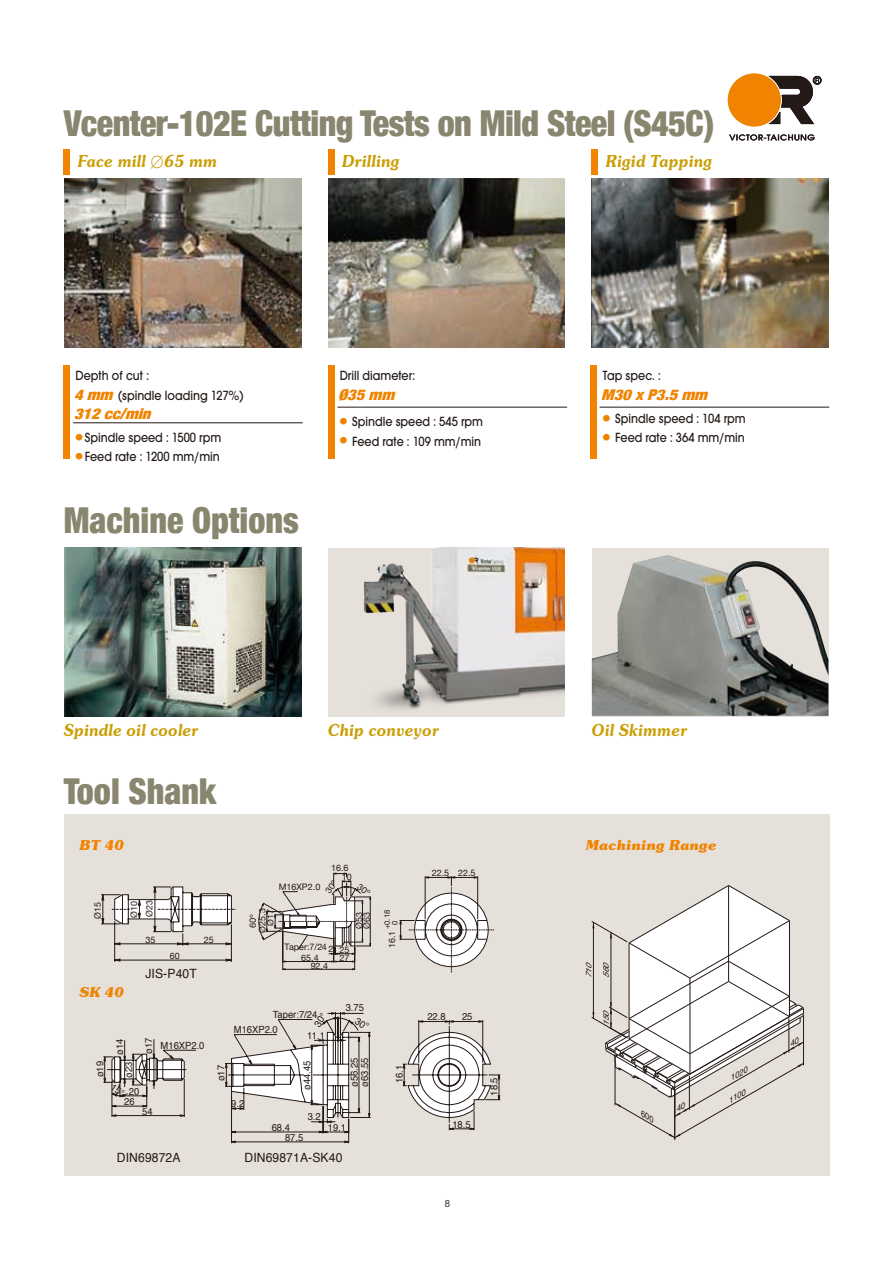
<style>
.page{position:relative;width:893px;height:1263px;background:#fff}
.page>*{position:absolute;margin:0;border:0;box-sizing:border-box;transform-origin:0 0}
.t1{font:900 condensed 35.7px "Helvetica Neue";letter-spacing:-.015em;color:#898670;scale:.95 1}
.t2{font:italic 600 18px "Souvenir Itc T";letter-spacing:.025em;color:#ca9e04;scale:.9 1}
.t3{font:italic 900 condensed 14.85px "Helvetica Neue";color:#f08300;scale:1.1 1}
.t4{font:italic 700 14.85px "Souvenir Itc T";letter-spacing:.03em;color:#f08300}
.t5{font:500 13.8px/20.1px "Avant Garde Gothic Itc T";color:#231916;scale:.9 1}
.t6{font:12.75px "Helvetica";letter-spacing:.01em;color:#231916;scale:.95 1}
.t7{font:condensed 10.5px "Avant Garde Gothic Itc T";color:#231916}
.t8{font:9.9px/10.1px "Helvetica";color:#231916;scale:.95 1}
.t9{font:9px/7.6px "Helvetica Neue";color:#231916}
.t10{font:italic 7.8px "Helvetica";color:#231916;scale:1.1 1}
.t11{font:7.65px/7.6px "Helvetica Neue";color:#231916}
.s1{font-family:"Helvetica Neue";font-weight:900;font-style:italic;font-stretch:condensed;font-size:14.85px;color:#f08300}
</style>
<div class="page">
<div style="left:64px;top:814px;width:765px;height:361px;background:#e6e0db"></div>
<img style="left:65px;top:179px;width:236px;height:169px">
<img style="left:65px;top:548px;width:236px;height:168px">
<img style="left:328px;top:179px;width:237px;height:169px">
<div style="left:328px;top:548px;width:237px;height:168px;background:#e6e0db"></div>
<img style="left:363px;top:548px;width:202px;height:161px">
<img style="left:592px;top:179px;width:236px;height:169px">
<div style="left:592px;top:548px;width:236px;height:168px;background:#e6e0db"></div>
<img style="left:592px;top:555px;width:236px;height:161px">
<div style="left:328px;top:149px;width:6px;height:25px;background:#f08300"></div>
<div style="left:592px;top:149px;width:6px;height:25px;background:#f08300"></div>
<div style="left:64px;top:149px;width:6px;height:25px;background:#f08300"></div>
<svg style="left:111px;top:1039px;width:390px;height:105px"></svg>
<svg style="left:403px;top:1020px;width:87px;height:110px"></svg>
<svg style="left:498px;top:1095px;width:2px;height:7px"></svg>
<svg style="left:498px;top:1072px;width:2px;height:7px"></svg>
<svg style="left:344px;top:1131px;width:7px;height:2px"></svg>
<svg style="left:319px;top:1131px;width:9px;height:2px"></svg>
<svg style="left:344px;top:1140px;width:7px;height:3px"></svg>
<svg style="left:229px;top:1131px;width:7px;height:2px"></svg>
<svg style="left:229px;top:1140px;width:7px;height:3px"></svg>
<svg style="left:142px;top:1105px;width:7px;height:2px"></svg>
<svg style="left:111px;top:1114px;width:5px;height:3px"></svg>
<svg style="left:180px;top:1114px;width:7px;height:3px"></svg>
<hr style="left:674px;top:1089px;width:1px;height:51px;background:#231916">
<div style="left:64px;top:366px;width:6px;height:93px;background:#f08300"></div>
<div style="left:328px;top:366px;width:6px;height:93px;background:#f08300"></div>
<div style="left:590px;top:366px;width:7px;height:93px;background:#f08300"></div>
<hr style="left:73px;top:422px;width:230px;height:1px;background:#231916">
<hr style="left:337px;top:407px;width:230px;height:1px;background:#231916">
<hr style="left:600px;top:407px;width:229px;height:1px;background:#231916">
<div style="left:728px;top:74px;width:52px;height:52px;background:#f08300;border-radius:50%"></div>
<div style="left:728px;top:74px;width:52px;height:52px;border:1px solid #f08300;border-radius:50%"></div>
<svg style="left:770px;top:76px;width:51px;height:48px"></svg>
<svg style="left:729px;top:134px;width:86px;height:7px"></svg>
<svg style="left:101px;top:872px;width:393px;height:101px"></svg>
<svg style="left:225px;top:1012px;width:146px;height:111px"></svg>
<svg style="left:103px;top:1051px;width:81px;height:46px"></svg>
<svg style="left:591px;top:885px;width:213px;height:253px"></svg>
<h1 class="t1" style="left:64px;top:94px;width:686px">Vcenter-102E Cutting Tests on Mild Steel (S45C)</h1>
<h2 class="t2" style="left:78px;top:150px;width:156px">Face mill ∅65 mm</h2>
<h2 class="t2" style="left:342px;top:150px;width:65px">Drilling</h2>
<p class="t5" style="left:74px;top:365px;width:190px">Depth of cut :<br><span class="s1">4mm</span> (spindle loading 127%)</p>
<p class="t3" style="left:74px;top:401px;width:77px">312cc/min</p>
<p class="t5" style="left:76px;top:428px;width:163px"><sup>●</sup> Spindle speed : 1500 rpm</p>
<p class="t5" style="left:76px;top:447px;width:162px"><sup>●</sup> Feed rate : 1200 mm/min</p>
<h1 class="t1" style="left:64px;top:491px;width:249px">Machine Options</h1>
<p class="t5" style="left:340px;top:365px;width:85px">Drill diameter:</p>
<p class="t3" style="left:338px;top:382px;width:58px">Ø35mm</p>
<p class="t5" style="left:340px;top:412px;width:161px"><sup>●</sup> Spindle speed : 545 rpm</p>
<p class="t5" style="left:340px;top:431px;width:159px"><sup>●</sup> Feed rate : 109 mm/min</p>
<h2 class="t2" style="left:64px;top:719px;width:151px">Spindle oil cooler</h2>
<h1 class="t1" style="left:64px;top:762px;width:162px">Tool Shank</h1>
<h2 class="t2" style="left:328px;top:719px;width:124px">Chip conveyor</h2>
<h2 class="t2" style="left:605px;top:150px;width:120px">Rigid Tapping</h2>
<p class="t5" style="left:603px;top:365px;width:66px">Tap spec. :</p>
<p class="t3" style="left:601px;top:382px;width:103px">M30xP3.5mm</p>
<p class="t5" style="left:603px;top:408px;width:160px"><sup>●</sup> Spindle speed : 104 rpm</p>
<p class="t5" style="left:603px;top:428px;width:159px"><sup>●</sup> Feed rate : 364 mm/min</p>
<h2 class="t2" style="left:592px;top:719px;width:107px">Oil Skimmer</h2>
<p class="t4" style="left:79px;top:836px;width:46px">BT 40</p>
<p class="t4" style="left:586px;top:836px;width:132px">Machining Range</p>
<p class="t9" style="left:279px;top:883px;width:43px">M16XP2.0</p>
<p class="t9" style="left:331px;top:864px;width:19px">16.6</p>
<p class="t9" style="left:342px;top:874px;width:11px">10</p>
<p class="t9" style="left:432px;top:870px;width:45px">22.5 22.5</p>
<p class="t9" style="left:94px;top:919px;width:18px;rotate:-90deg">Ø15</p>
<p class="t9" style="left:127px;top:918px;width:19px;line-height:15.5px;rotate:-90deg">Ø10<br>Ø23</p>
<p class="t9" style="left:145px;top:937px;width:11px">35</p>
<p class="t9" style="left:204px;top:937px;width:11px">25</p>
<p class="t9" style="left:170px;top:952px;width:11px">60</p>
<p class="t9" style="left:259px;top:933px;width:26px;rotate:-90deg">Ø25.3</p>
<p class="t9" style="left:267px;top:926px;width:18px;rotate:-90deg">Ø17</p>
<p class="t11" style="left:384px;top:925px;width:17px;text-indent:-4px;rotate:-90deg">+0.18<br>0</p>
<p class="t9" style="left:356px;top:929px;width:18px;rotate:-90deg">Ø53<br>Ø63</p>
<p class="t9" style="left:389px;top:948px;width:19px;rotate:-90deg">16.1</p>
<p class="t9" style="left:285px;top:944px;width:44px">Taper:7/24</p>
<p class="t9" style="left:328px;top:946px;width:23px">2 25</p>
<p class="t9" style="left:301px;top:954px;width:19px">65.4</p>
<p class="t9" style="left:340px;top:954px;width:11px">27</p>
<p class="t9" style="left:311px;top:962px;width:19px">92.4</p>
<p class="t6" style="left:145px;top:964px;width:56px">JIS-P40T</p>
<p class="t10" style="left:583px;top:978px;width:21px;rotate:-90deg">710</p>
<p class="t10" style="left:600px;top:978px;width:21px;rotate:-90deg">560</p>
<p class="t4" style="left:79px;top:983px;width:46px">SK 40</p>
<p class="t8" style="left:95px;top:1077px;width:19px;rotate:-90deg">ø19</p>
<p class="t8" style="left:115px;top:1055px;width:19px;rotate:-90deg">ø14</p>
<p class="t8" style="left:124px;top:1078px;width:19px;rotate:-90deg">ø23</p>
<p class="t8" style="left:144px;top:1053px;width:19px;rotate:-90deg">ø17</p>
<p class="t8" style="left:161px;top:1041px;width:48px">M16XP2.0</p>
<p class="t8" style="left:129px;top:1087px;width:13px">20</p>
<p class="t8" style="left:124px;top:1097px;width:13px">26</p>
<p class="t8" style="left:142px;top:1106px;width:13px">54</p>
<p class="t8" style="left:273px;top:1009px;width:48px">Taper:7/24</p>
<p class="t8" style="left:234px;top:1025px;width:48px">M16XP2.0</p>
<p class="t8" style="left:216px;top:1081px;width:19px;rotate:-90deg">ø17</p>
<p class="t8" style="left:231px;top:1098px;width:15px">9.2</p>
<p class="t8" style="left:307px;top:1030px;width:20px">11.1</p>
<p class="t8" style="left:302px;top:1090px;width:32px;rotate:-90deg">ø44.45</p>
<p class="t8" style="left:308px;top:1112px;width:15px">3.2</p>
<p class="t8" style="left:346px;top:1003px;width:21px">3.75</p>
<p class="t8" style="left:350px;top:1087px;width:33px;rotate:-90deg">ø56.25 ø63.55</p>
<p class="t8" style="left:285px;top:1122px;width:21px;text-indent:-13px">68.4<br>87.5</p>
<p class="t8" style="left:328px;top:1122px;width:21px">19.1</p>
<p class="t6" style="left:117px;top:1147px;width:68px">DIN69872A</p>
<p class="t6" style="left:244px;top:1147px;width:105px">DIN69871A-SK40</p>
<p class="t8" style="left:395px;top:1083px;width:21px;rotate:-90deg">16.1</p>
<p class="t8" style="left:427px;top:1012px;width:21px">22.8</p>
<p class="t8" style="left:462px;top:1012px;width:13px">25</p>
<p class="t8" style="left:452px;top:1120px;width:21px">18.5</p>
<p class="t8" style="left:489px;top:1096px;width:21px;rotate:-90deg">18.5</p>
<p class="t7" style="left:445px;top:1198px;width:7px">8</p>
<p class="t10" style="left:600px;top:1026px;width:21px;rotate:-90deg">150</p>
<p class="t10" style="left:727px;top:1074px;width:19px;rotate:-30deg">1020</p>
<p class="t10" style="left:725px;top:1096px;width:19px;rotate:-30deg">1100</p>
</div>
